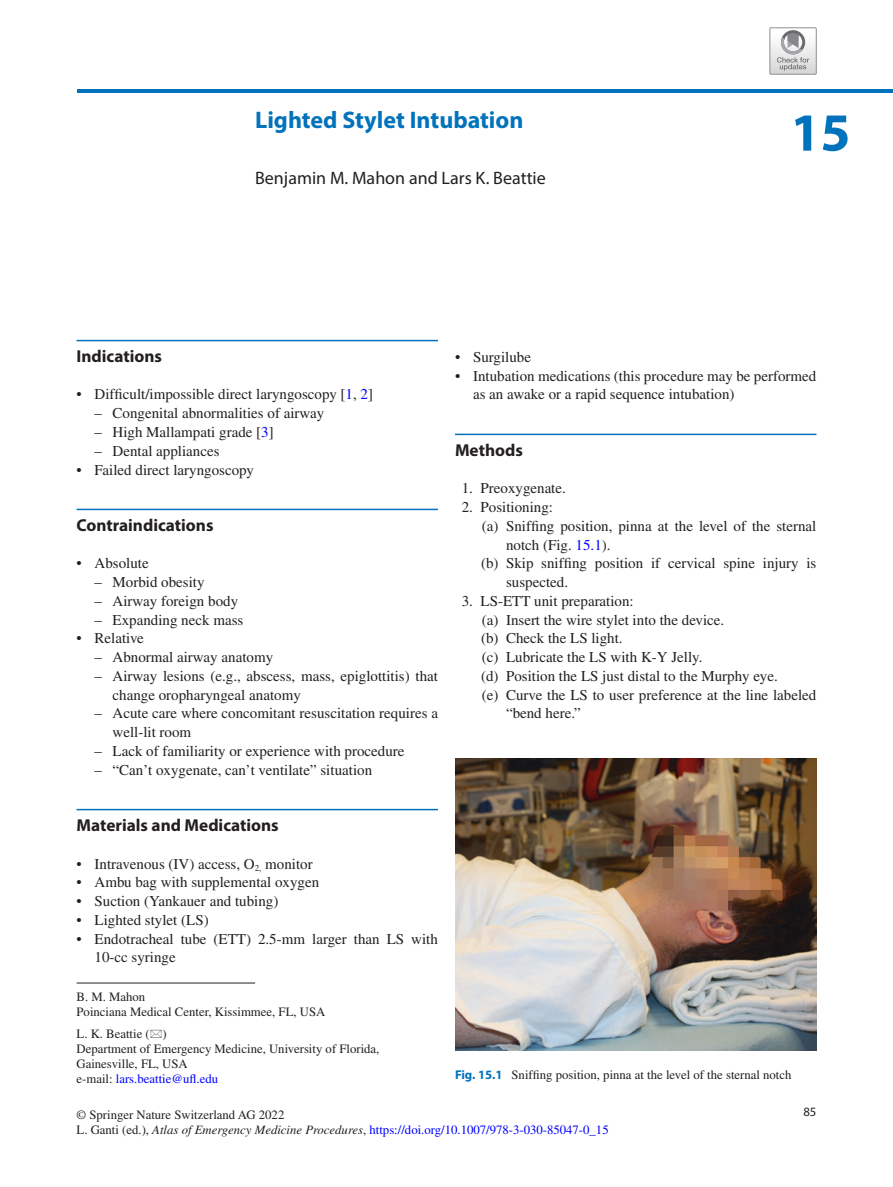
<style>
.page{position:relative;width:893px;height:1187px;background:#fff}
.page>*{position:absolute;margin:0;border:0;box-sizing:border-box;transform-origin:0 0}
.Chap_num{font:700 54px "Myriad Pro";color:#0073bc}
.Chap_title{font:700 24px "Myriad Pro";color:#0073bc}
.Chap_au{font:18px "Myriad Pro";color:#231f20}
._1_hd{font:700 17.25px "Myriad Pro";color:#231f20}
.t1{font:15px/18.8px "Times LT Std";color:#231f20}
.Chap_aff{font:12.75px/15px "Times LT Std";color:#231f20}
.Source{font:12.75px "Times LT Std";color:#00f}
.Source-2{font:12.75px "Times LT Std";color:#231f20}
.Chap_aff-2{font:12.75px "Times LT Std";color:#00f}
.Chap_aff__mul-author{font:12.75px "Times LT Std";color:#231f20}
.Chap_aff_top{font:12.75px "Times LT Std";color:#231f20}
.t2{font:12.75px "Myriad Pro";color:#231f20}
.s1{color:#00f}
.s2{color:#231f20}
.s3{font-family:"Myriad Pro";font-weight:700;color:#0073bc}
.s4{font-style:italic;color:#231f20}
</style>
<div class="page">
<div style="left:770px;top:28px;width:46px;height:46px;border:1px solid #8c8e91"></div>
<svg style="left:777px;top:30px;width:32px;height:41px"></svg>
<hr style="left:77px;top:89px;width:816px;height:3px;background:#0073bc">
<hr style="left:77px;top:340px;width:361px;height:1px;background:#0073bc">
<hr style="left:77px;top:508px;width:361px;height:2px;background:#0073bc">
<hr style="left:77px;top:808px;width:361px;height:2px;background:#0073bc">
<hr style="left:455px;top:433px;width:361px;height:2px;background:#0073bc">
<hr style="left:77px;top:982px;width:178px;height:1px;background:#231f20">
<img style="left:455px;top:758px;width:361px;height:292px">
<h1 class="Chap_title" style="left:255px;top:104px;width:270px">Lighted Stylet Intubation</h1>
<p class="Chap_au" style="left:255px;top:167px;width:292px">Benjamin M. Mahon and Lars K. Beattie</p>
<h1 class="Chap_num" style="left:790px;top:97px;width:61px">15</h1>
<h2 class="_1_hd" style="left:77px;top:345px;width:87px">Indications</h2>
<p class="t1" style="left:77px;top:385px;width:298px">• Difficult/impossible direct laryngoscopy [<span class="s1">1</span>, <span class="s1">2</span>]</p>
<p class="t1" style="left:95px;top:404px;width:231px">– Congenital abnormalities of airway</p>
<p class="t1" style="left:95px;top:422px;width:181px">– High Mallampati grade [<span class="s1">3</span>]</p>
<p class="t1" style="left:95px;top:441px;width:127px">– Dental appliances</p>
<p class="t1" style="left:77px;top:460px;width:179px">• Failed direct laryngoscopy</p>
<h2 class="_1_hd" style="left:77px;top:513px;width:138px">Contraindications</h2>
<p class="t1" style="left:77px;top:554px;width:74px">• Absolute</p>
<p class="t1" style="left:95px;top:572px;width:112px">– Morbid obesity</p>
<p class="t1" style="left:95px;top:591px;width:145px">– Airway foreign body</p>
<p class="t1" style="left:95px;top:610px;width:150px">– Expanding neck mass</p>
<p class="t1" style="left:77px;top:629px;width:69px">• Relative</p>
<p class="t1" style="left:95px;top:647px;width:180px">– Abnormal airway anatomy</p>
<p class="t1" style="left:113px;top:666px;width:327px;text-indent:-18px">– Airway lesions (e.g., abscess, mass, epiglottitis) that change oropharyngeal anatomy</p>
<p class="t1" style="left:113px;top:704px;width:327px;text-indent:-18px">– Acute care where concomitant resuscitation requires a well-lit room</p>
<p class="t1" style="left:95px;top:741px;width:312px">– Lack of familiarity or experience with procedure</p>
<p class="t1" style="left:95px;top:760px;width:279px">– “Can’t oxygenate, can’t ventilate” situation</p>
<h2 class="_1_hd" style="left:77px;top:813px;width:204px">Materials and Medications</h2>
<p class="t1" style="left:77px;top:854px;width:238px">• Intravenous (IV) access, O<sub>2,</sub> monitor</p>
<p class="t1" style="left:77px;top:872px;width:244px">• Ambu bag with supplemental oxygen</p>
<p class="t1" style="left:77px;top:891px;width:203px">• Suction (Yankauer and tubing)</p>
<p class="t1" style="left:77px;top:910px;width:134px">• Lighted stylet (LS)</p>
<p class="t1" style="left:95px;top:929px;width:345px;text-indent:-18px">• Endotracheal tube (ETT) 2.5-mm larger than LS with<br>10-cc syringe</p>
<p class="t1" style="left:455px;top:347px;width:78px">• Surgilube</p>
<p class="t1" style="left:473px;top:366px;width:345px;text-indent:-18px">• Intubation medications (this procedure may be performed as an awake or a rapid sequence intubation)</p>
<h2 class="_1_hd" style="left:455px;top:438px;width:69px">Methods</h2>
<p class="t1" style="left:462px;top:479px;width:106px">1. Preoxygenate.</p>
<p class="t1" style="left:462px;top:497px;width:93px">2. Positioning:</p>
<p class="t1" style="left:506px;top:516px;width:312px;text-indent:-24px">(a) Sniffing position, pinna at the level of the sternal notch (Fig. <span class="s1">15.1</span>).</p>
<p class="t1" style="left:506px;top:554px;width:312px;text-indent:-25px">(b) Skip sniffing position if cervical spine injury is suspected.</p>
<p class="t1" style="left:462px;top:591px;width:174px">3. LS-ETT unit preparation:</p>
<p class="t1" style="left:482px;top:610px;width:244px">(a) Insert the wire stylet into the device.</p>
<p class="t1" style="left:481px;top:629px;width:143px">(b) Check the LS light.</p>
<p class="t1" style="left:482px;top:647px;width:222px">(c) Lubricate the LS with K-Y Jelly.</p>
<p class="t1" style="left:481px;top:666px;width:298px">(d) Position the LS just distal to the Murphy eye.</p>
<p class="t1" style="left:506px;top:685px;width:312px;text-indent:-24px">(e) Curve the LS to user preference at the line labeled “bend here.”</p>
<p class="Chap_aff_top" style="left:77px;top:989px;width:70px">B. M. Mahon</p>
<p class="Chap_aff" style="left:77px;top:1003px;width:250px">Poinciana Medical Center, Kissimmee, FL, USA</p>
<p class="Chap_aff__mul-author" style="left:77px;top:1026px;width:92px">L. K. Beattie ( )</p>
<p class="Chap_aff" style="left:77px;top:1041px;width:304px">Department of Emergency Medicine, University of Florida,<br>Gainesville, FL, USA</p>
<p class="Chap_aff-2" style="left:77px;top:1071px;width:143px"><span class="s2">e-mail:</span> lars.beattie@ufl.edu</p>
<p class="Chap_aff" style="left:455px;top:1067px;width:338px"><span class="s3">Fig. 15.1</span> Sniffing position, pinna at the level of the sternal notch</p>
<p class="Source-2" style="left:77px;top:1107px;width:209px">© Springer Nature Switzerland AG 2022</p>
<p class="Source" style="left:77px;top:1122px;width:534px"><span class="s2">L. Ganti (ed.),</span> <span class="s4">Atlas of Emergency Medicine Procedures</span><span class="s2">,</span> https://doi.org/10.1007/978-3-030-85047-0_15</p>
<p class="t2" style="left:803px;top:1103px;width:15px">85</p>
</div>
